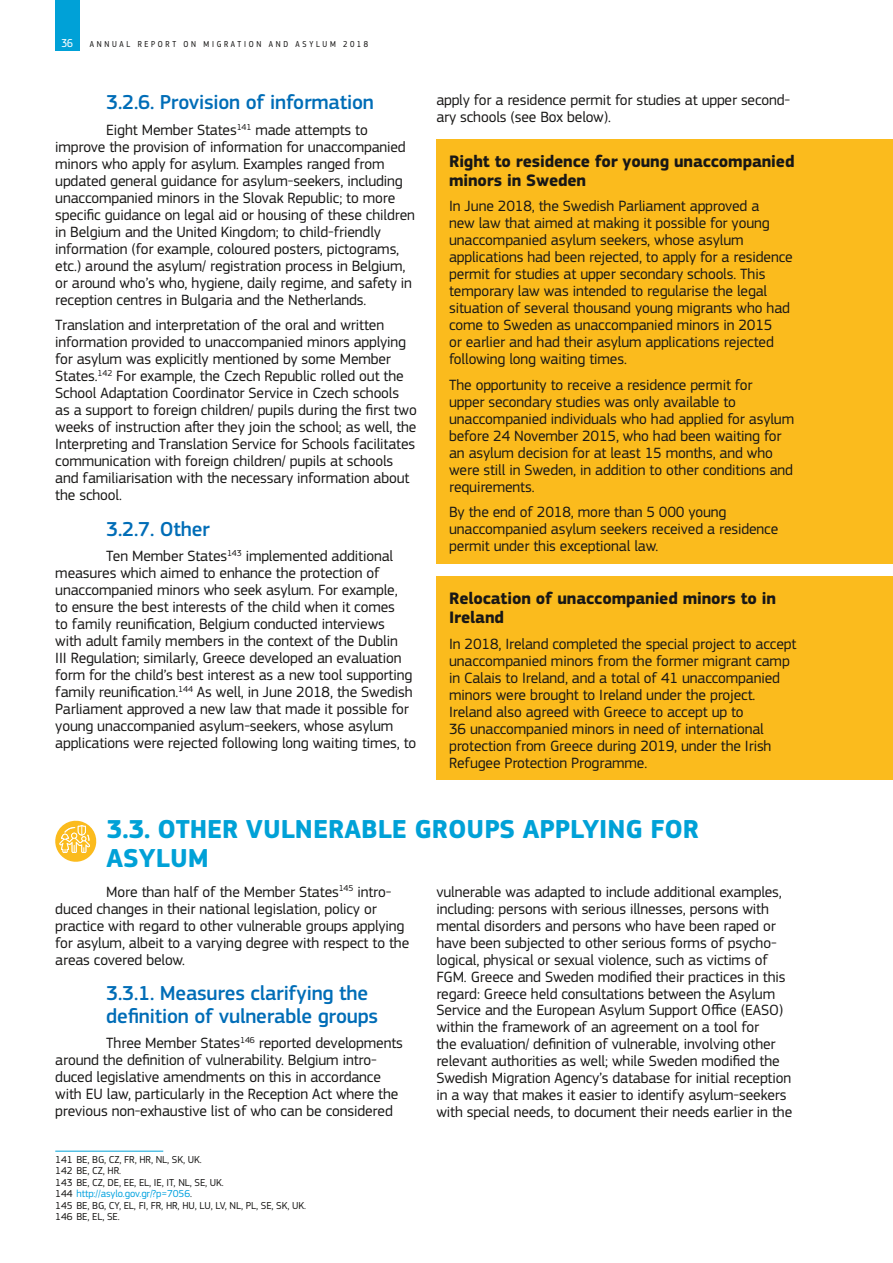
<style>
.page{position:relative;width:893px;height:1263px;background:#fff}
.page>*{position:absolute;margin:0;border:0;box-sizing:border-box;transform-origin:0 0}
.t1{font:700 27px/28.3px "EC Square Sans Pro";color:#00a1d7}
.t2{font:500 21px/22.6px "EC Square Sans Pro";letter-spacing:-.01em;color:#006db7}
.t3{font:700 17.25px/19px "EC Square Sans Pro";letter-spacing:-.01em;color:#181716}
.t4{font:15.45px/17px "EC Square Sans Pro";letter-spacing:-.01em;color:#181716}
.t5{font:12px "EC Square Sans Cond Pro";color:#fff}
.t6{font:10.5px/11.6px "EC Square Sans Pro";letter-spacing:-.01em;color:#181716}
.t7{font:9px "EC Square Sans Cond Pro";letter-spacing:.3em;color:#181716}
.s1{color:#00a1df}
</style>
<div class="page">
<div style="left:55px;top:0;width:24px;height:51px;background:#00a1d7"></div>
<hr style="left:55px;top:1151px;width:108px;height:1px;background:#00a1d7">
<div style="left:436px;top:139px;width:457px;height:59px;background:#fbbb1d"></div>
<div style="left:436px;top:185px;width:457px;height:191px;background:#fbbb1d"></div>
<div style="left:436px;top:363px;width:457px;height:141px;background:#fbbb1d"></div>
<div style="left:436px;top:491px;width:457px;height:72px;background:#fbbb1d"></div>
<div style="left:436px;top:576px;width:457px;height:60px;background:#fbbb1d"></div>
<div style="left:436px;top:622px;width:457px;height:158px;background:#fbbb1d"></div>
<svg style="left:55px;top:820px;width:42px;height:42px"></svg>
<p class="t5" style="left:62px;top:36px;width:13px">36</p>
<p class="t7" style="left:90px;top:39px;width:280px">ANNUAL REPORT ON MIGRATION AND ASYLUM 2018</p>
<h2 class="t2" style="left:106px;top:91px;width:269px">3.2.6. Provision of information</h2>
<p class="t4" style="left:55px;top:121px;width:361px;text-indent:51px">Eight Member States<sup>141</sup> made attempts to improve the provision of information for unaccompanied minors who apply for asylum. Examples ranged from updated general guidance for asylum-seekers, including unaccompanied minors in the Slovak Republic; to more specific guidance on legal aid or housing of these children in Belgium and the United Kingdom; to child-friendly information (for example, coloured posters, pictograms, etc.) around the asylum/ registration process in Belgium, or around who’s who, hygiene, daily regime, and safety in reception centres in Bulgaria and the Netherlands.</p>
<p class="t4" style="left:55px;top:317px;width:363px">Translation and interpretation of the oral and written information provided to unaccompanied minors applying for asylum was explicitly mentioned by some Member States.<sup>142</sup> For example, the Czech Republic rolled out the School Adaptation Coordinator Service in Czech schools as a support to foreign children/ pupils during the first two weeks of instruction after they join the school; as well, the Interpreting and Translation Service for Schools facilitates communication with foreign children/ pupils at schools and familiarisation with the necessary information about the school.</p>
<h2 class="t2" style="left:106px;top:518px;width:105px">3.2.7. Other</h2>
<p class="t4" style="left:55px;top:548px;width:363px;text-indent:51px">Ten Member States<sup>143</sup> implemented additional measures which aimed to enhance the protection of unaccompanied minors who seek asylum. For example,<br>to ensure the best interests of the child when it comes<br>to family reunification, Belgium conducted interviews<br>with adult family members in the context of the Dublin<br>III Regulation; similarly, Greece developed an evaluation form for the child’s best interest as a new tool supporting family reunification.<sup>144</sup> As well, in June 2018, the Swedish Parliament approved a new law that made it possible for young unaccompanied asylum-seekers, whose asylum applications were rejected following long waiting times, to</p>
<p class="t4" style="left:436px;top:92px;width:355px">apply for a residence permit for studies at upper second&shy;ary schools (see Box below).</p>
<p class="t3" style="left:449px;top:152px;width:347px">Right to residence for young unaccompanied minors in Sweden</p>
<p class="t4" style="left:449px;top:198px;width:345px">In June 2018, the Swedish Parliament approved a<br>new law that aimed at making it possible for young unaccompanied asylum seekers, whose asylum applications had been rejected, to apply for a residence permit for studies at upper secondary schools. This temporary law was intended to regularise the legal situation of several thousand young migrants who had come to Sweden as unaccompanied minors in 2015<br>or earlier and had their asylum applications rejected following long waiting times.</p>
<p class="t4" style="left:449px;top:376px;width:347px">The opportunity to receive a residence permit for<br>upper secondary studies was only available to unaccompanied individuals who had applied for asylum before 24 November 2015, who had been waiting for an asylum decision for at least 15 months, and who were still in Sweden, in addition to other conditions and requirements.</p>
<p class="t4" style="left:449px;top:504px;width:331px">By the end of 2018, more than 5 000 young unaccompanied asylum seekers received a residence permit under this exceptional law.</p>
<p class="t3" style="left:449px;top:589px;width:329px">Relocation of unaccompanied minors to in<br>Ireland</p>
<p class="t4" style="left:449px;top:635px;width:349px">In 2018, Ireland completed the special project to accept unaccompanied minors from the former migrant camp in Calais to Ireland, and a total of 41 unaccompanied minors were brought to Ireland under the project.<br>Ireland also agreed with Greece to accept up to<br>36 unaccompanied minors in need of international protection from Greece during 2019, under the Irish Refugee Protection Programme.</p>
<h1 class="t1" style="left:107px;top:816px;width:594px">3.3. OTHER VULNERABLE GROUPS APPLYING FOR<br>ASYLUM</h1>
<p class="t4" style="left:55px;top:883px;width:355px;text-indent:51px">More than half of the Member States<sup>145</sup> intro&shy;duced changes in their national legislation, policy or practice with regard to other vulnerable groups applying for asylum, albeit to a varying degree with respect to the areas covered below.</p>
<h2 class="t2" style="left:106px;top:982px;width:273px">3.3.1. Measures clarifying the definition of vulnerable groups</h2>
<p class="t4" style="left:55px;top:1035px;width:349px;text-indent:51px">Three Member States<sup>146</sup> reported developments around the definition of vulnerability. Belgium intro&shy;duced legislative amendments on this in accordance with EU law, particularly in the Reception Act where the previous non-exhaustive list of who can be considered</p>
<p class="t4" style="left:436px;top:883px;width:357px">vulnerable was adapted to include additional examples, including: persons with serious illnesses, persons with mental disorders and persons who have been raped or have been subjected to other serious forms of psycho&shy;logical, physical or sexual violence, such as victims of FGM. Greece and Sweden modified their practices in this regard: Greece held consultations between the Asylum Service and the European Asylum Support Office (EASO) within the framework of an agreement on a tool for<br>the evaluation/ definition of vulnerable, involving other relevant authorities as well; while Sweden modified the Swedish Migration Agency’s database for initial reception in a way that makes it easier to identify asylum-seekers with special needs, to document their needs earlier in the</p>
<p class="t6" style="left:55px;top:1153px;width:252px">141 BE, BG, CZ, FR, HR, NL, SK, UK.<br>142 BE, CZ, HR.<br>143 BE, CZ, DE, EE, EL, IE, IT, NL, SE, UK.<br>144 <span class="s1">http://asylo.gov.gr/?p=7056</span>.<br>145 BE, BG, CY, EL, FI, FR, HR, HU, LU, LV, NL, PL, SE, SK, UK.<br>146 BE, EL, SE.</p>
</div>
